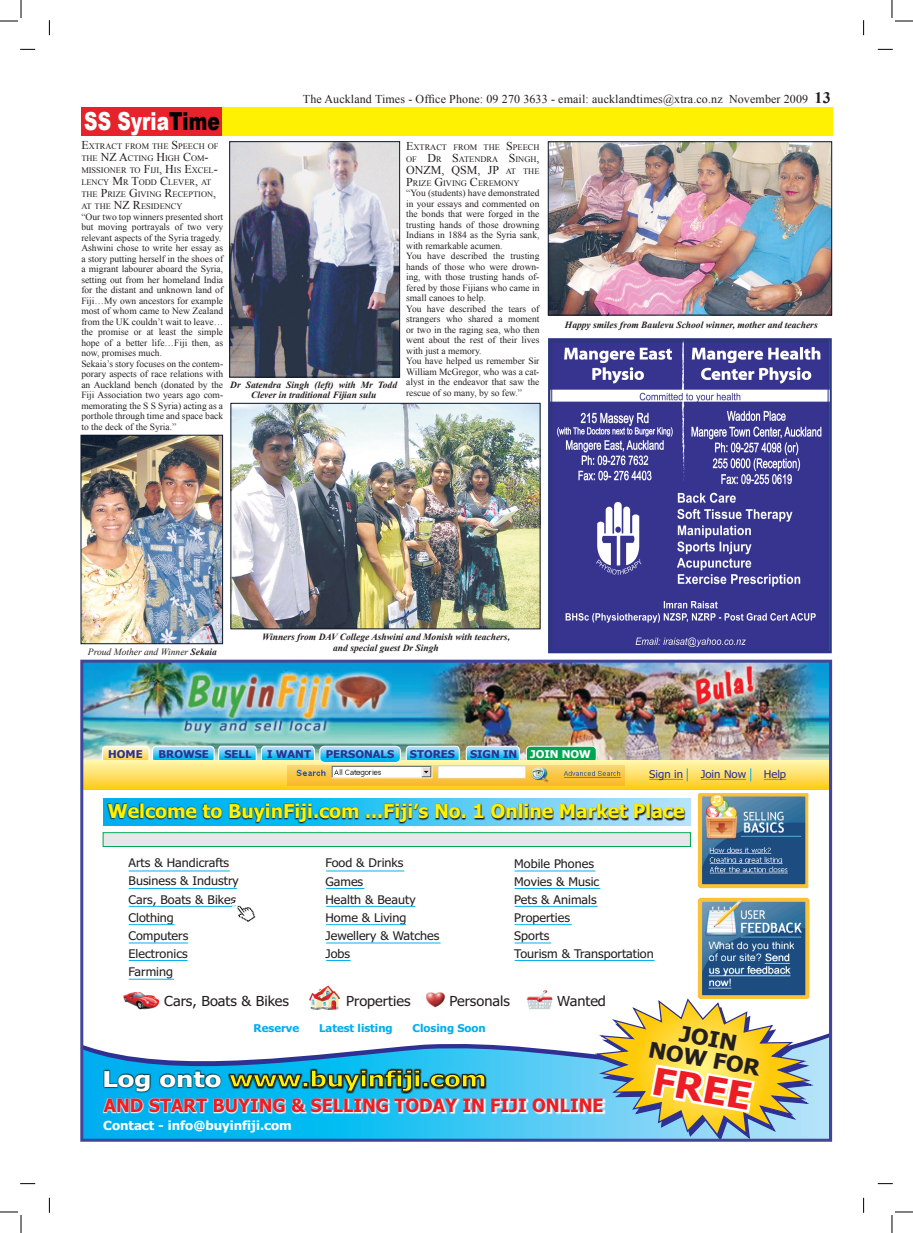
<style>
.page{position:relative;width:913px;height:1233px;background:#fff}
.page>*{position:absolute;margin:0;border:0;box-sizing:border-box;transform-origin:0 0}
.t1{font:700 37.5px "Tahoma";color:#ee1d23;scale:1.05 1}
.t2{font:900 24.8px "Arial";letter-spacing:-.005em;color:#fff;scale:.75 1}
.t3{font:700 21.8px "Tahoma";color:#fff101;scale:1.23 1}
.t4{font:700 21.7px/21px "Tahoma";color:#231f20;text-align:center;scale:1.05 1}
.t5{font:700 19.1px "Tahoma";color:#fff101}
.t6{font:700 18.5px "Tahoma";color:#ee1d23}
.t7{font:13.8px "Tahoma";color:#231f20;scale:1.05 1}
.t8{font:700 12.5px "Tahoma";color:#fff;scale:1.05 1}
.t9{font:12px/18px "Tahoma";color:#231f20;scale:1.05 1}
.t10{font:12px "Times New Roman";letter-spacing:.01em;color:#231f20}
.t11{font:700 10.8px "Tahoma";color:#2e3092;scale:1.05 1}
.t12{font:700 10.8px "Tahoma";color:#00aeef;scale:1.05 1}
.t13{font:10.8px "Tahoma";color:#2e3092;scale:1.05 1}
.t14{font:700 10.8px "Tahoma";color:#fff;scale:1.05 1}
.t15{font:9.5px/10.5px "Times New Roman";color:#231f20}
.t16{font:italic 700 9.5px/10px "Times New Roman";color:#231f20;text-align:center}
.t17{font:italic 9.5px "Times New Roman";color:#231f20}
.t18{font:8.4px/12px "Times New Roman";color:#231f20}
.s1{color:#000}
.s2{font-weight:700;font-size:16px}
.s3{font-size:12px}
.s4{font-size:8.4px}
.s5{font-weight:700}
.s6{color:#2e3092}
.s7{color:#fff}
</style>
<div class="page">
<div style="left:82px;top:107px;width:750px;height:29px;background:#fff101"></div>
<div style="left:81px;top:108px;width:140px;height:28px;background:#e8222a"></div>
<img style="left:84px;top:663px;width:743px;height:474px">
<img style="left:233px;top:900px;width:25px;height:25px">
<div style="left:80px;top:659px;width:751px;height:482px;border:3px solid #434698"></div>
<img style="left:550px;top:144px;width:279px;height:169px">
<div style="left:548px;top:142px;width:283px;height:173px;border:1px solid #0b172b"></div>
<img style="left:83px;top:437px;width:138px;height:205px">
<div style="left:81px;top:435px;width:142px;height:209px;border:1px solid #0b172b"></div>
<img style="left:233px;top:405px;width:305px;height:222px">
<div style="left:231px;top:403px;width:309px;height:226px;border:1px solid #0b172b"></div>
<img style="left:231px;top:143px;width:166px;height:232px">
<div style="left:229px;top:141px;width:170px;height:236px;border:1px solid #0b172b"></div>
<svg style="left:548px;top:338px;width:284px;height:316px;background:#5654a0"></svg>
<div style="left:551px;top:341px;width:277px;height:309px;border:1px solid #2a3584"></div>
<svg style="left:20px;top:49px;width:15px;height:1px"></svg>
<svg style="left:877px;top:49px;width:15px;height:1px"></svg>
<svg style="left:20px;top:1183px;width:15px;height:1px"></svg>
<svg style="left:877px;top:1183px;width:15px;height:1px"></svg>
<svg style="left:49px;top:20px;width:1px;height:15px"></svg>
<svg style="left:49px;top:1197px;width:1px;height:15px"></svg>
<svg style="left:863px;top:20px;width:1px;height:15px"></svg>
<svg style="left:863px;top:1197px;width:1px;height:15px"></svg>
<svg style="left:0;top:0;width:22px;height:22px"></svg>
<svg style="left:0;top:1211px;width:22px;height:22px"></svg>
<svg style="left:891px;top:0;width:21px;height:22px"></svg>
<svg style="left:891px;top:1211px;width:21px;height:22px"></svg>
<h2 class="t2" style="left:84px;top:103px;width:182px">SS Syria<span class="s1">Time</span></h2>
<p class="t10" style="left:303px;top:91px;width:529px">The Auckland Times - Office Phone: 09 270 3633 - email: aucklandtimes@xtra.co.nz November 2009 <span class="s2">13</span></p>
<p class="t18" style="left:81px;top:140px;width:139px"><span class="s3">E</span>xtract from the <span class="s3">S</span>peech of the <span class="s3">NZ A</span>cting <span class="s3">H</span>igh <span class="s3">C</span>om&shy;missioner to <span class="s3">F</span>iji<span class="s3">, H</span>is <span class="s3">E</span>xcel&shy;lency <span class="s3">M</span>r <span class="s3">T</span>odd <span class="s3">C</span>lever<span class="s3">,</span> at the <span class="s3">P</span>rize <span class="s3">G</span>iving <span class="s3">R</span>eception<span class="s3">, </span>at the <span class="s3">NZ R</span>es idency</p>
<p class="t15" style="left:81px;top:211px;width:143px">“Our two top winners presented short but moving portrayals of two very relevant aspects of the Syria tragedy.<br>Ashwini chose to write her essay as a story putting herself in the shoes of a migrant labourer aboard the Syria, setting out from her homeland India for the distant and unknown land of Fiji…My own ancestors for example most of whom came to New Zealand from the UK couldn’t wait to leave… the promise or at least the simple hope of a better life…Fiji then, as now, promises much.<br>Sekaia’s story focuses on the contem&shy;porary aspects of race relations with an Auckland bench (donated by the Fiji Association two years ago com&shy;memorating the S S Syria) acting as a porthole through time and space back to the deck of the Syria.”</p>
<p class="t16" style="left:230px;top:379px;width:168px">Dr Satendra Singh (left) with Mr Todd<br>Clever in traditional Fijian sulu</p>
<p class="t18" style="left:406px;top:141px;width:135px"><span class="s3">E</span>xtract from the <span class="s3">S</span>peech of <span class="s3">D</span>r <span class="s3">S</span>atendra <span class="s3">S</span>ingh<span class="s3">,</span></p>
<p class="t10" style="left:406px;top:162px;width:134px">ONZM, QSM, JP <span class="s4">at the</span></p>
<p class="t18" style="left:406px;top:177px;width:115px"><span class="s3">P</span>rize <span class="s3">G</span>iving <span class="s3">C</span>eremony</p>
<p class="t15" style="left:406px;top:188px;width:135px">“You (students) have demonstrated in your essays and commented on the bonds that were forged in the trusting hands of those drowning<br>Indians in 1884 as the Syria sank, with remarkable acumen.<br>You have described the trusting hands of those who were drown&shy;ing, with those trusting hands of&shy;fered by those Fijians who came in small canoes to help.<br>You have described the tears of strangers who shared a moment or two in the raging sea, who then went about the rest of their lives with just a memory.<br>You have helped us remember Sir<br>William McGregor, who was a cat&shy;alyst in the endeavor that saw the rescue of so many, by so few.”</p>
<p class="t16" style="left:564px;top:319px;width:254px">Happy smiles from Baulevu School winner, mother and teachers</p>
<p class="t17" style="left:88px;top:645px;width:130px">Proud Mother and Winner <span class="s5">Sekaia</span></p>
<p class="t16" style="left:262px;top:631px;width:249px;line-height:10.5px">Winners from DAV College Ashwini and Monish with teachers, and special guest Dr Singh</p>
<p class="t11" style="left:108px;top:747px;width:34px">HOME</p>
<p class="t11" style="left:158px;top:747px;width:49px">BROWSE</p>
<p class="t11" style="left:224px;top:747px;width:27px">SELL</p>
<p class="t11" style="left:267px;top:747px;width:43px">I WANT</p>
<p class="t11" style="left:410px;top:747px;width:44px">STORES</p>
<p class="t14" style="left:470px;top:747px;width:117px"><span class="s6">SIGN IN</span> JOIN NOW</p>
<p class="t11" style="left:325px;top:747px;width:67px">PERSONALS</p>
<p class="t13" style="left:649px;top:767px;width:34px">Sign in</p>
<p class="t13" style="left:700px;top:767px;width:45px">Join Now</p>
<p class="t13" style="left:763px;top:767px;width:23px">Help</p>
<h3 class="t5" style="left:108px;top:799px;width:578px">Welcome to BuyinFiji.com ...Fiji’s No. 1 Online Market Place</h3>
<p class="t9" style="left:128px;top:855px;width:106px">Arts &amp; Handicrafts<br>Business &amp; Industry<br>Cars, Boats &amp; Bikes<br>Clothing<br>Computers<br>Electronics<br>Farming</p>
<p class="t9" style="left:325px;top:855px;width:110px">Food &amp; Drinks<br>Games<br>Health &amp; Beauty<br>Home &amp; Living<br>Jewellery &amp; Watches<br>Jobs</p>
<p class="t9" style="left:514px;top:855px;width:134px">Mobile Phones<br>Movies &amp; Music<br>Pets &amp; Animals<br>Properties<br>Sports<br>Tourism &amp; Transportation</p>
<h3 class="t7" style="left:164px;top:992px;width:120px">Cars, Boats &amp; Bikes</h3>
<h3 class="t7" style="left:346px;top:992px;width:63px">Properties</h3>
<h3 class="t7" style="left:449px;top:992px;width:59px">Personals</h3>
<h3 class="t7" style="left:557px;top:992px;width:48px">Wanted</h3>
<p class="t12" style="left:253px;top:1021px;width:45px">Reserve</p>
<p class="t12" style="left:319px;top:1021px;width:72px">Latest listing</p>
<p class="t12" style="left:412px;top:1021px;width:71px">Closing Soon</p>
<h3 class="t4" style="left:654px;top:1020px;width:109px;rotate:10deg">JOIN<br>NOW FOR</h3>
<h1 class="t1" style="left:656px;top:1056px;width:96px;rotate:10deg">FREE</h1>
<h3 class="t3" style="left:102px;top:1065px;width:313px"><span class="s7">Log onto</span> www.buyinfiji.com</h3>
<h3 class="t8" style="left:103px;top:1117px;width:181px">Contact - info@buyinfiji.com</h3>
<h3 class="t6" style="left:104px;top:1094px;width:501px">AND START BUYING &amp; SELLING TODAY IN FIJI ONLINE</h3>
</div>
